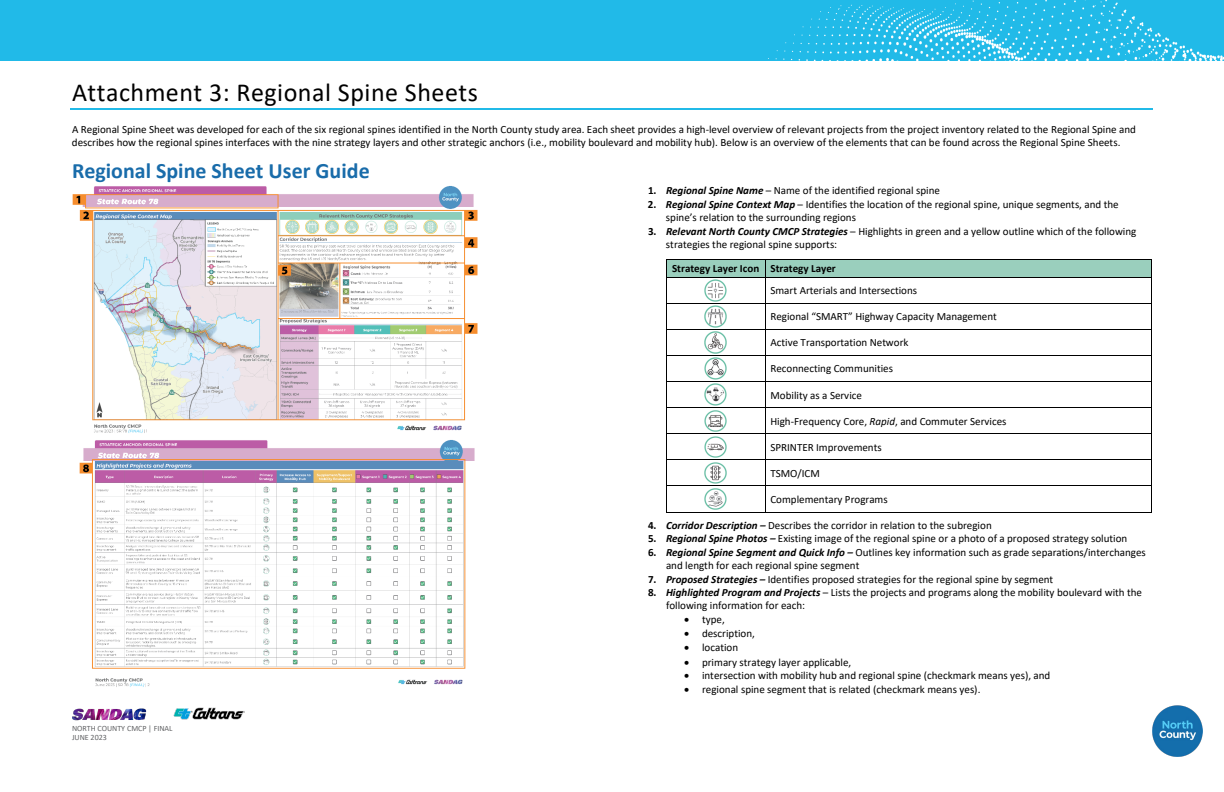
<style>
.page{position:relative;width:1224px;height:792px;background:#fff}
.page>*{position:absolute;margin:0;border:0;box-sizing:border-box;transform-origin:0 0}
.t1{font:26px "Calibri";letter-spacing:.02em;color:#000}
.t2{font:700 22px "Calibri";color:#196caa}
.t3{font:11px/13.4px "Calibri";color:#000}
.t4{font:700 11px "Calibri";color:#000}
.t5{font:8px/9.8px "Calibri";color:#636466}
.s1{font-weight:700}
.s2{font-weight:700;font-style:italic}
.s3{font-style:italic}
</style>
<div class="page">
<div style="left:0;top:0;width:1224px;height:60px;background:#21bae8"></div>
<img style="left:643px;top:0;width:581px;height:61px">
<img style="left:1152px;top:706px;width:50px;height:50px">
<img style="left:173px;top:707px;width:72px;height:13px">
<img style="left:72px;top:708px;width:74px;height:12px">
<hr style="left:71px;top:109px;width:1082px;height:1px;background:#21bae8">
<div style="left:666px;top:260px;width:99px;height:17px;background:#9acfbd"></div>
<div style="left:765px;top:260px;width:387px;height:17px;background:#9acfbd"></div>
<hr style="left:666px;top:259px;width:99px;height:1px;background:#000">
<hr style="left:765px;top:259px;width:387px;height:1px;background:#000">
<hr style="left:666px;top:277px;width:99px;height:1px;background:#000">
<hr style="left:765px;top:277px;width:387px;height:1px;background:#000">
<hr style="left:666px;top:303px;width:99px;height:1px;background:#000">
<hr style="left:765px;top:303px;width:387px;height:1px;background:#000">
<hr style="left:666px;top:329px;width:99px;height:1px;background:#000">
<hr style="left:765px;top:329px;width:387px;height:1px;background:#000">
<hr style="left:666px;top:355px;width:99px;height:1px;background:#000">
<hr style="left:765px;top:355px;width:387px;height:1px;background:#000">
<hr style="left:666px;top:381px;width:99px;height:1px;background:#000">
<hr style="left:765px;top:381px;width:387px;height:1px;background:#000">
<hr style="left:666px;top:408px;width:99px;height:1px;background:#000">
<hr style="left:765px;top:408px;width:387px;height:1px;background:#000">
<hr style="left:666px;top:434px;width:99px;height:1px;background:#000">
<hr style="left:765px;top:434px;width:387px;height:1px;background:#000">
<hr style="left:666px;top:460px;width:99px;height:1px;background:#000">
<hr style="left:765px;top:460px;width:387px;height:1px;background:#000">
<hr style="left:666px;top:486px;width:99px;height:1px;background:#000">
<hr style="left:765px;top:486px;width:387px;height:1px;background:#000">
<svg style="left:666px;top:260px;width:1px;height:252px"></svg>
<hr style="left:666px;top:512px;width:99px;height:1px;background:#000">
<svg style="left:765px;top:260px;width:1px;height:252px"></svg>
<hr style="left:765px;top:512px;width:387px;height:1px;background:#000">
<img style="left:72px;top:186px;width:406px;height:501px">
<img style="left:705px;top:280px;width:21px;height:21px">
<img style="left:705px;top:306px;width:21px;height:21px">
<img style="left:705px;top:332px;width:21px;height:21px">
<img style="left:705px;top:358px;width:21px;height:21px">
<img style="left:705px;top:384px;width:21px;height:22px">
<img style="left:704px;top:410px;width:22px;height:22px">
<img style="left:705px;top:436px;width:21px;height:22px">
<img style="left:705px;top:462px;width:21px;height:22px">
<img style="left:704px;top:488px;width:22px;height:22px">
<h1 class="t1" style="left:72px;top:74px;width:407px">Attachment 3: Regional Spine Sheets</h1>
<p class="t3" style="left:72px;top:122px;width:1066px">A Regional Spine Sheet was developed for each of the six regional spines identified in the North County study area. Each sheet provides a high-level overview of relevant projects from the project inventory related to the Regional Spine and describes how the regional spines interfaces with the nine strategy layers and other strategic anchors (i.e., mobility boulevard and mobility hub). Below is an overview of the elements that can be found across the Regional Spine Sheets.</p>
<h2 class="t2" style="left:72px;top:155px;width:299px">Regional Spine Sheet User Guide</h2>
<p class="t3" style="left:648px;top:184px;width:294px"><span class="s1">1.</span> <span class="s2">Regional Spine Name</span> – Name of the identified regional spine</p>
<p class="t3" style="left:666px;top:197px;width:454px;text-indent:-18px"><span class="s1">2.</span> <span class="s2">Regional Spine Context Map</span> – Identifies the location of the regional spine, unique segments, and the spine’s relation to the surrounding regions</p>
<p class="t3" style="left:666px;top:224px;width:472px;text-indent:-18px"><span class="s1">3.</span> <span class="s2">Relevant North County CMCP Strategies</span> – Highlights in green and a yellow outline which of the following strategies the regional spine supports:</p>
<p class="t4" style="left:672px;top:261px;width:89px">Strategy Layer Icon</p>
<p class="t4" style="left:770px;top:261px;width:67px">Strategy Layer</p>
<p class="t3" style="left:770px;top:283px;width:148px">Smart Arterials and Intersections</p>
<p class="t3" style="left:770px;top:310px;width:228px">Regional “SMART” Highway Capacity Management</p>
<p class="t3" style="left:770px;top:336px;width:140px">Active Transportation Network</p>
<p class="t3" style="left:770px;top:362px;width:124px">Reconnecting Communities</p>
<p class="t3" style="left:770px;top:388px;width:93px">Mobility as a Service</p>
<p class="t3" style="left:770px;top:414px;width:238px">High-Frequency Core, <span class="s3">Rapid</span>, and Commuter Services</p>
<p class="t3" style="left:770px;top:440px;width:113px">SPRINTER Improvements</p>
<p class="t3" style="left:770px;top:466px;width:51px">TSMO/ICM</p>
<p class="t3" style="left:770px;top:492px;width:119px">Complementary Programs</p>
<p class="t3" style="left:648px;top:518px;width:345px"><span class="s1">4.</span> <span class="s2">Corridor Description –</span> Describes the corridor in relation to the subregion</p>
<p class="t3" style="left:648px;top:532px;width:481px"><span class="s1">5.</span> <span class="s2">Regional Spine Photos –</span> Existing image of the regional spine or a photo of a proposed strategy solution</p>
<p class="t3" style="left:666px;top:545px;width:481px;text-indent:-18px"><span class="s1">6.</span> <span class="s2">Regional Spine Segment and Quick Info –</span> Outlines key information such as grade separations/interchanges and length for each regional spine segment</p>
<p class="t3" style="left:648px;top:572px;width:407px"><span class="s1">7.</span> <span class="s2">Proposed Strategies –</span> Identifies proposed strategies for the regional spine by segment</p>
<p class="t3" style="left:666px;top:585px;width:478px;text-indent:-18px"><span class="s1">8.</span> <span class="s2">Highlighted Program and Projects</span> – Lists the projects and programs along the mobility boulevard with the following information for each:</p>
<p class="t3" style="left:684px;top:613px;width:42px">• type,</p>
<p class="t3" style="left:684px;top:627px;width:73px">• description,</p>
<p class="t3" style="left:684px;top:641px;width:56px">• location</p>
<p class="t3" style="left:684px;top:655px;width:169px">• primary strategy layer applicable,</p>
<p class="t3" style="left:684px;top:669px;width:368px">• intersection with mobility hub and regional spine (checkmark means yes), and</p>
<p class="t3" style="left:684px;top:683px;width:298px">• regional spine segment that is related (checkmark means yes).</p>
<p class="t5" style="left:72px;top:723px;width:102px">NORTH COUNTY CMCP | FINAL<br>JUNE 2023</p>
</div>
